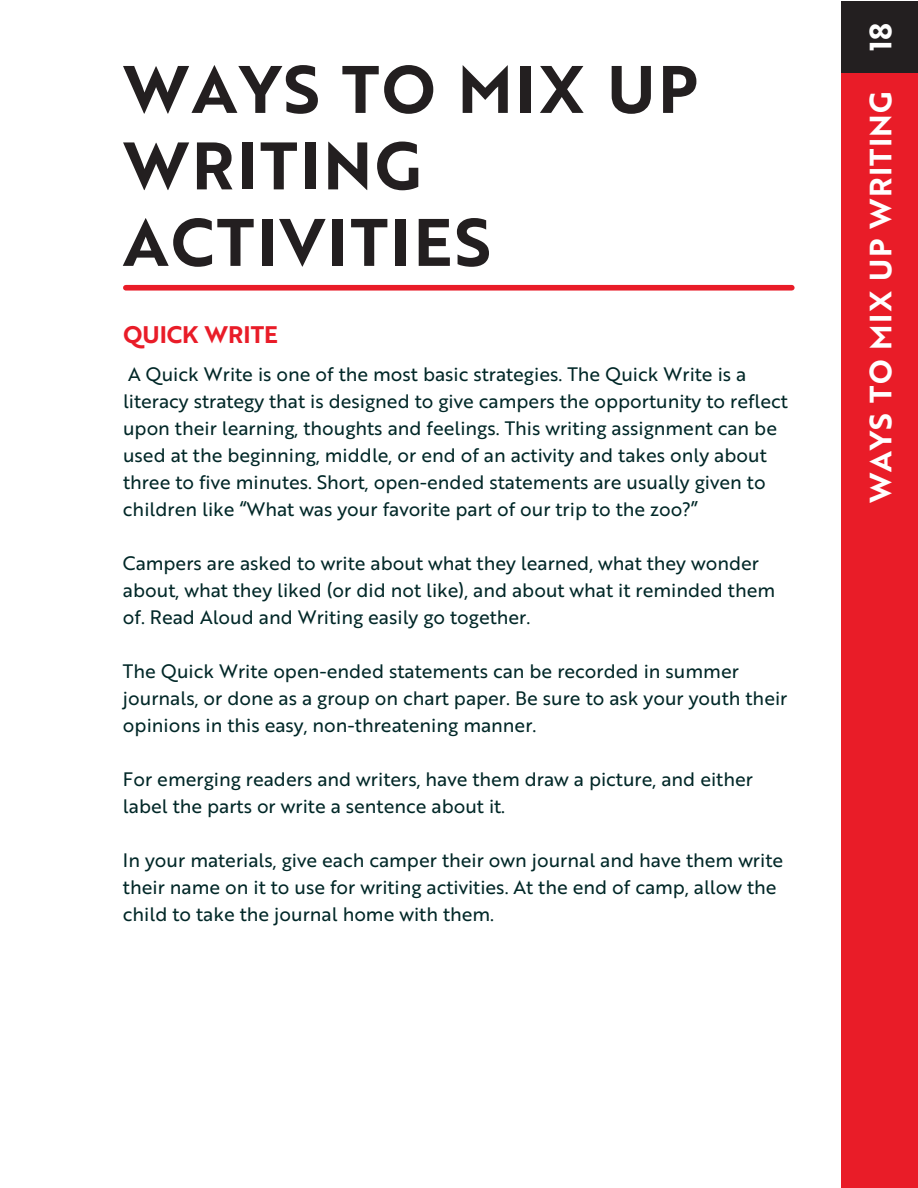
<style>
.page{position:relative;width:918px;height:1188px;background:#fff}
.page>*{position:absolute;margin:0;border:0;box-sizing:border-box;transform-origin:0 0}
.t1{font:65.25px/76.5px "Brother 1816 Bold";letter-spacing:.04em;color:#231f20}
.t2{font:30px "Brother 1816 Bold";letter-spacing:.04em;color:#fff}
.t3{font:23.4px "Brother 1816 Bold";color:#e91c28}
.t4{font:18.9px/27px "Brother 1816 Regular";color:#002727}
</style>
<div class="page">
<div style="left:126px;top:285px;width:666px;height:6px;background:#e91c28"></div>
<div style="left:842px;top:1px;width:76px;height:1186px;background:#e91c28"></div>
<div style="left:842px;top:1px;width:76px;height:72px;background:#231f20"></div>
<h1 class="t1" style="left:123px;top:47px;width:576px">WAYS TO MIX UP<br>WRITING<br>ACTIVITIES</h1>
<p class="t3" style="left:123px;top:317px;width:156px">QUICK WRITE</p>
<p class="t4" style="left:123px;top:359px;width:666px">A Quick Write is one of the most basic strategies. The Quick Write is a literacy strategy that is designed to give campers the opportunity to reflect upon their learning, thoughts and feelings. This writing assignment can be used at the beginning, middle, or end of an activity and takes only about three to five minutes. Short, open-ended statements are usually given to children like “What was your favorite part of our trip to the zoo?”</p>
<p class="t4" style="left:123px;top:548px;width:654px">Campers are asked to write about what they learned, what they wonder about, what they liked (or did not like), and about what it reminded them of. Read Aloud and Writing easily go together.</p>
<p class="t4" style="left:123px;top:656px;width:666px">The Quick Write open-ended statements can be recorded in summer journals, or done as a group on chart paper. Be sure to ask your youth their opinions in this easy, non-threatening manner.</p>
<p class="t4" style="left:123px;top:764px;width:631px">For emerging readers and writers, have them draw a picture, and either label the parts or write a sentence about it.</p>
<p class="t4" style="left:123px;top:845px;width:662px">In your materials, give each camper their own journal and have them write their name on it to use for writing activities. At the end of camp, allow the child to take the journal home with them.</p>
<h2 class="t2" style="left:859px;top:51px;width:30px;rotate:-90deg">18</h2>
<h2 class="t2" style="left:859px;top:503px;width:413px;rotate:-90deg">WAYS TO MIX UP WRITING</h2>
</div>
